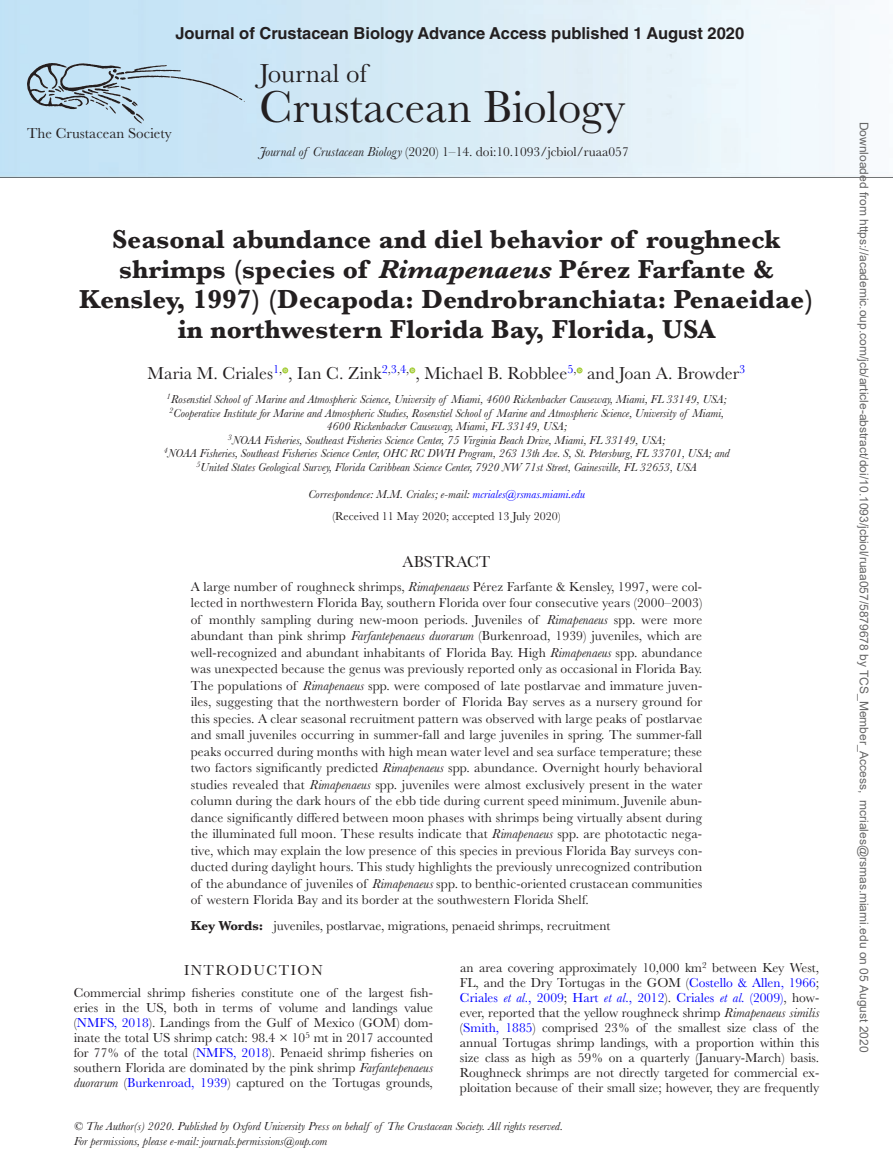
<style>
.page{position:relative;width:893px;height:1174px;background:#fff}
.page>*{position:absolute;margin:0;border:0;box-sizing:border-box;transform-origin:0 0}
.t1{font:46.5px "Baskerville MT Std";color:#231f20}
.t2{font:700 27px/30px "Baskerville MT Std";color:#231f20;text-align:center}
.t3{font:27px "Baskerville MT Std";color:#231f20}
.t4{font:18px "Baskerville MT Std";color:#231f20}
.t5{font:700 16.5px "Helvetica LT Std";color:#231f20}
.t6{font:16.5px "Baskerville MT Std";color:#231f20}
.t7{font:15px "Baskerville MT Std";color:#242021}
.t8{font:15px "Baskerville MT Std";letter-spacing:.1em;color:#231f20}
.t9{font:13.5px/16.5px "Baskerville MT Std";color:#231f20;text-align:justify}
.t10{font:italic 12px/13.5px "Baskerville MT Std";color:#231f20}
.t11{font:12px "Arial";color:#666}
.t12{font:12px/22.5px "Baskerville MT Std";color:#231f20;text-align:center}
.s1{font-style:italic}
.s2{font-style:italic;color:#00f}
.s3{font-weight:700}
.s4{color:#00f}
</style>
<div class="page">
<img style="left:0;top:0;width:893px;height:178px">
<svg style="left:27px;top:63px;width:218px;height:60px;background:#b3ccdc"></svg>
<svg style="left:282px;top:367px;width:6px;height:6px"></svg>
<svg style="left:409px;top:367px;width:6px;height:6px"></svg>
<svg style="left:577px;top:367px;width:6px;height:6px"></svg>
<p class="t5" style="left:176px;top:23px;width:570px">Journal of Crustacean Biology Advance Access published 1 August 2020</p>
<h2 class="t3" style="left:260px;top:58px;width:109px">Journal of</h2>
<h1 class="t1" style="left:260px;top:80px;width:367px">Crustacean Biology</h1>
<p class="t9" style="left:260px;top:144px;width:371px"><span class="s1">Journal of Crustacean Biology</span> (2020) 1–14. doi:10.1093/jcbiol/ruaa057</p>
<p class="t7" style="left:27px;top:124px;width:146px">The Crustacean Society</p>
<h2 class="t2" style="left:79px;top:225px;width:736px">Seasonal abundance and diel behavior of roughneck shrimps (species of <span class="s1">Rimapenaeus</span> Pérez Farfante &amp; Kensley, 1997) (Decapoda: Dendrobranchiata: Penaeidae) in northwestern Florida Bay, Florida, USA</h2>
<h3 class="t4" style="left:148px;top:363px;width:599px">Maria M. Criales<sup>1</sup><sup>,</sup> , Ian C. Zink<sup>2</sup><sup>,</sup><sup>3</sup><sup>,</sup><sup>4</sup><sup>,</sup> , Michael B. Robblee<sup>5</sup><sup>,</sup> and Joan A. Browder<sup>3</sup></h3>
<p class="t10" style="left:163px;top:392px;width:568px;text-align:center"><sup>1</sup>Rosenstiel School of Marine and Atmospheric Science, University of Miami, 4600 Rickenbacker Causeway, Miami, FL 33149, USA; <sup>2</sup>Cooperative Institute for Marine and Atmospheric Studies, Rosenstiel School of Marine and Atmospheric Science, University of Miami, 4600 Rickenbacker Causeway, Miami, FL 33149, USA;<br><sup>3</sup>NOAA Fisheries, Southeast Fisheries Science Center, 75 Virginia Beach Drive, Miami, FL 33149, USA;<br><sup>4</sup>NOAA Fisheries, Southeast Fisheries Science Center, OHC RC DWH Program, 263 13th Ave. S, St. Petersburg, FL 33701, USA; and <sup>5</sup>United States Geological Survey, Florida Caribbean Science Center, 7920 NW 71st Street, Gainesville, FL 32653, USA</p>
<p class="t12" style="left:308px;top:482px;width:278px"><span class="s1">Correspondence: M.M. Criales; e-mail:</span> <span class="s2">mcriales@rsmas.miami.edu </span>(Received 11 May 2020; accepted 13 July 2020)</p>
<p class="t6" style="left:403px;top:551px;width:89px">ABSTRACT</p>
<p class="t9" style="left:191px;top:578px;width:513px">A large number of roughneck shrimps, <span class="s1">Rimapenaeus</span> Pérez Farfante &amp; Kensley, 1997, were col&shy;lected in northwestern Florida Bay, southern Florida over four consecutive years (2000–2003) of monthly sampling during new-moon periods. Juveniles of <span class="s1">Rimapenaeus</span> spp. were more abundant than pink shrimp <span class="s1">Farfantepenaeus duorarum</span> (Burkenroad, 1939) juveniles, which are well-recognized and abundant inhabitants of Florida Bay. High <span class="s1">Rimapenaeus</span> spp. abundance was unexpected because the genus was previously reported only as occasional in Florida Bay.<br>The populations of <span class="s1">Rimapenaeus</span> spp. were composed of late postlarvae and immature juven&shy;iles, suggesting that the northwestern border of Florida Bay serves as a nursery ground for this species. A clear seasonal recruitment pattern was observed with large peaks of postlarvae and small juveniles occurring in summer-fall and large juveniles in spring. The summer-fall peaks occurred during months with high mean water level and sea surface temperature; these two factors significantly predicted <span class="s1">Rimapenaeus</span> spp. abundance. Overnight hourly behavioral studies revealed that <span class="s1">Rimapenaeus</span> spp. juveniles were almost exclusively present in the water column during the dark hours of the ebb tide during current speed minimum. Juvenile abun&shy;dance significantly differed between moon phases with shrimps being virtually absent during the illuminated full moon. These results indicate that <span class="s1">Rimapenaeus</span> spp. are phototactic nega&shy;tive, which may explain the low presence of this species in previous Florida Bay surveys con&shy;ducted during daylight hours. This study highlights the previously unrecognized contribution of the abundance of juveniles of <span class="s1">Rimapenaeus</span> spp. to benthic-oriented crustacean communities of western Florida Bay and its border at the southwestern Florida Shelf.</p>
<p class="t9" style="left:191px;top:917px;width:421px"><span class="s3">Key Words:</span> juveniles, postlarvae, migrations, penaeid shrimps, recruitment</p>
<p class="t8" style="left:184px;top:961px;width:140px">INTRODUCTION</p>
<p class="t9" style="left:74px;top:985px;width:361px;line-height:15px">Commercial shrimp fisheries constitute one of the largest fish&shy;eries in the US, both in terms of volume and landings value (<span class="s4">NMFS, 2018</span>). Landings from the Gulf of Mexico (GOM) dom&shy;inate the total US shrimp catch: 98.4 × 10<sup>5</sup> mt in 2017 accounted for 77% of the total (<span class="s4">NMFS, 2018</span>). Penaeid shrimp fisheries on southern Florida are dominated by the pink shrimp <span class="s1">Farfantepenaeus duorarum</span> (<span class="s4">Burkenroad, 1939</span>) captured on the Tortugas grounds,</p>
<p class="t9" style="left:460px;top:959px;width:361px;line-height:15px">an area covering approximately 10,000 km<sup>2</sup> between Key West, FL, and the Dry Tortugas in the GOM (<span class="s4">Costello &amp; Allen, 1966</span>; <span class="s4">Criales</span> <span class="s2">et al.</span><span class="s4">, 2009</span>; <span class="s4">Hart</span> <span class="s2">et al.</span><span class="s4">, 2012</span>). <span class="s4">Criales</span> <span class="s2">et al.</span> <span class="s4">(2009)</span>, how&shy;ever, reported that the yellow roughneck shrimp <span class="s1">Rimapenaeus similis </span>(<span class="s4">Smith, 1885</span>) comprised 23% of the smallest size class of the annual Tortugas shrimp landings, with a proportion within this size class as high as 59% on a quarterly (January-March) basis.<br>Roughneck shrimps are not directly targeted for commercial ex&shy;ploitation because of their small size; however, they are frequently</p>
<p class="t10" style="left:74px;top:1118px;width:491px;line-height:15px">© The Author(s) 2020. Published by Oxford University Press on behalf of The Crustacean Society. All rights reserved.<br>For permissions, please e-mail: journals.permissions@oup.com</p>
<p class="t11" style="left:868px;top:122px;width:932px;rotate:90deg">Downloaded from https://academic.oup.com/jcb/article-abstract/doi/10.1093/jcbiol/ruaa057/5879678 by TCS_Member_Access, mcriales@rsmas.miami.edu on 05 August 2020</p>
</div>
